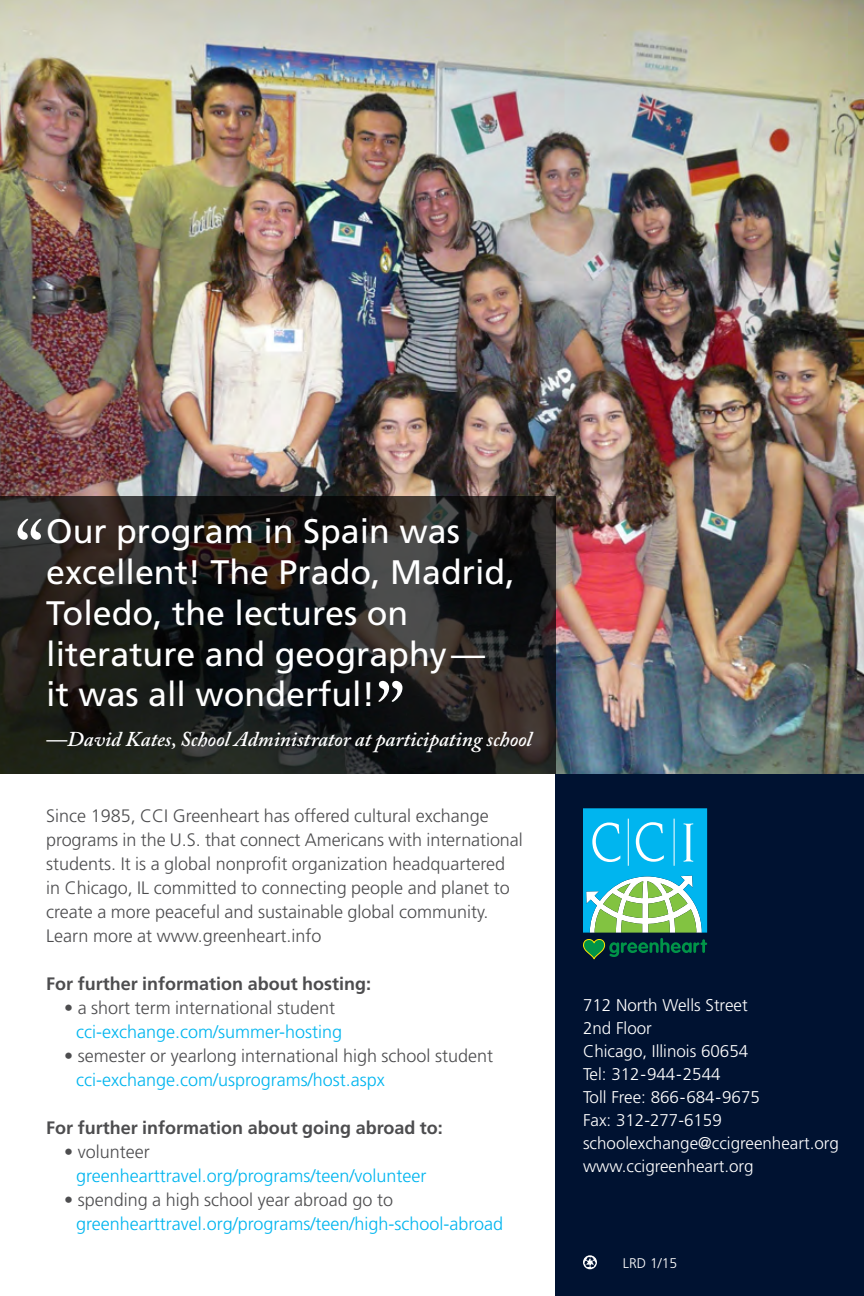
<style>
.page{position:relative;width:864px;height:1296px;background:#fff}
.page>*{position:absolute;margin:0;border:0;box-sizing:border-box;transform-origin:0 0}
.t1{font:80px "Adobe Caslon Pro";color:#fff}
.t2{font:34px/40.8px "Frutiger LT Std";color:#fff}
.t3{font:italic 600 21px "Adobe Caslon Pro";color:#fff}
.t4{font:300 18px/24px "Frutiger LT Std";color:#4d4d4f}
.t5{font:300 18px "Frutiger LT Std";color:#00b5ef}
.t6{font:700 18px "Frutiger LT Std";color:#4d4d4f}
.t7{font:300 17px/23px "Frutiger LT Std";color:#fff}
.t8{font:300 14px "Frutiger LT Std";color:#fff}
</style>
<div class="page">
<img style="left:0;top:0;width:864px;height:774px">
<div style="left:556px;top:774px;width:308px;height:522px;background:#001231"></div>
<svg style="left:583px;top:1255px;width:14px;height:14px"></svg>
<svg style="left:0;top:497px;width:556px;height:277px;background:#1e1e1c"></svg>
<svg style="left:583px;top:808px;width:124px;height:152px;background:#3eabb7"></svg>
<h2 class="t2" style="left:46px;top:511px;width:470px">Our program in Spain was excellent! The Prado, Madrid,<br>Toledo, the lectures on literature and geography— it was all wonderful!</h2>
<p class="t3" style="left:46px;top:727px;width:487px">—David Kates, School Administrator at participating school</p>
<h1 class="t1" style="left:15px;top:502px;width:30px">“</h1>
<h1 class="t1" style="left:376px;top:664px;width:30px">”</h1>
<p class="t4" style="left:46px;top:804px;width:478px">Since 1985, CCI Greenheart has offered cultural exchange programs in the U.S. that connect Americans with international students. It is a global nonprofit organization headquartered in Chicago, IL committed to connecting people and planet to create a more peaceful and sustainable global community.<br>Learn more at www.greenheart.info</p>
<p class="t6" style="left:46px;top:973px;width:327px">For further information about hosting:</p>
<p class="t4" style="left:64px;top:996px;width:272px">• a short term international student</p>
<p class="t5" style="left:76px;top:1021px;width:268px">cci-exchange.com/summer-hosting</p>
<p class="t4" style="left:64px;top:1044px;width:430px">• semester or yearlong international high school student</p>
<p class="t5" style="left:76px;top:1069px;width:310px">cci-exchange.com/usprograms/host.aspx</p>
<p class="t6" style="left:46px;top:1117px;width:398px">For further information about going abroad to:</p>
<p class="t4" style="left:64px;top:1140px;width:87px">• volunteer</p>
<p class="t5" style="left:76px;top:1165px;width:352px">greenhearttravel.org/programs/teen/volunteer</p>
<p class="t4" style="left:64px;top:1188px;width:330px">• spending a high school year abroad go to</p>
<p class="t5" style="left:76px;top:1213px;width:429px">greenhearttravel.org/programs/teen/high-school-abroad</p>
<p class="t7" style="left:583px;top:994px;width:258px">712 North Wells Street<br>2nd Floor<br>Chicago, Illinois 60654<br>Tel: 312-944-2544<br>Toll Free: 866-684-9675<br>Fax: 312-277-6159 schoolexchange@ccigreenheart.org www.ccigreenheart.org</p>
<p class="t8" style="left:623px;top:1256px;width:56px">LRD 1/15</p>
</div>
